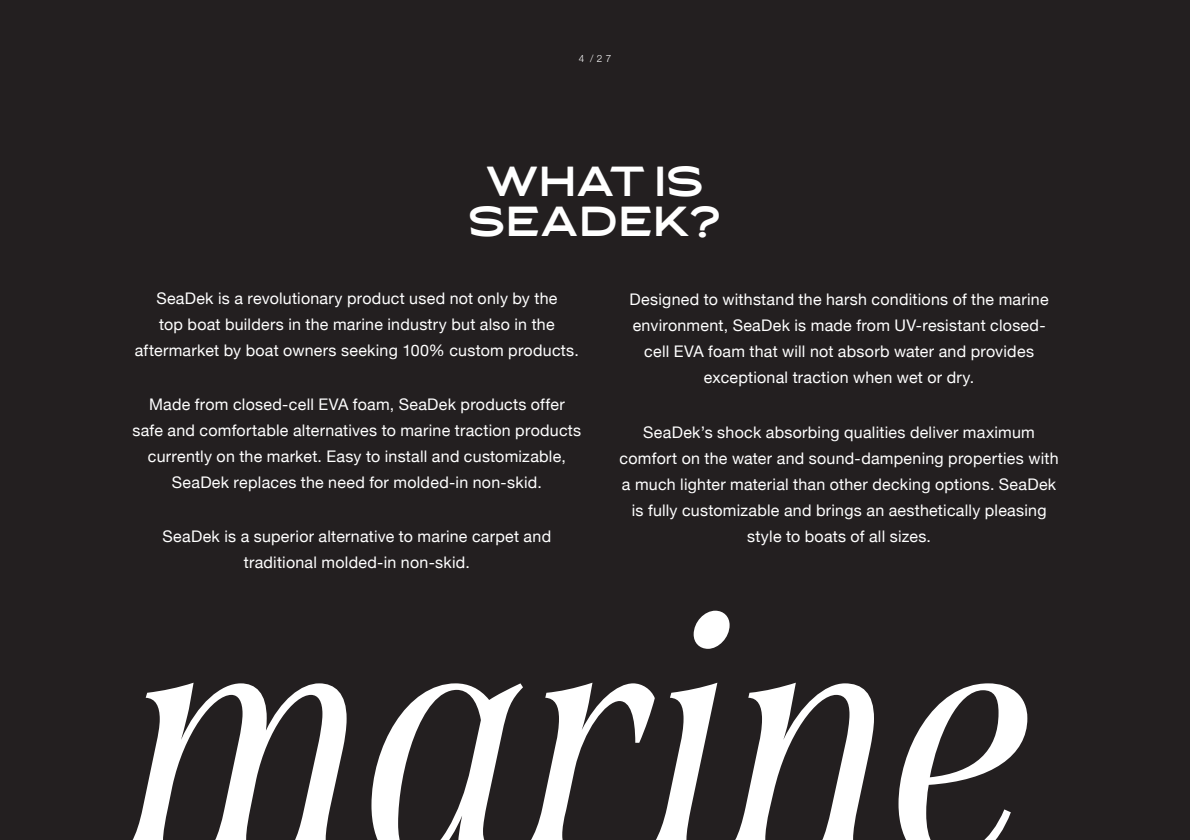
<style>
.page{position:relative;width:1190px;height:840px;background:#231f20}
.page>*{position:absolute;margin:0;border:0;box-sizing:border-box;transform-origin:0 0}
.t1{font:italic 360px "FONTSPRINGDEMO Span Cond";color:#fff}
.t2{font:40px/40px "Asterone DEMO";letter-spacing:-.01em;color:#fff;text-align:center}
.t3{font:16px/26px "Helvetica Neue";letter-spacing:.015em;color:#fff;text-align:center}
.t4{font:300 10px "Helvetica Neue";color:#fff}
</style>
<div class="page">
<p class="t4" style="left:579px;top:50px;width:34px">4 /27</p>
<h2 class="t2" style="left:467px;top:164px;width:257px">WHAT IS<br>SEADEK?</h2>
<p class="t3" style="left:135px;top:284px;width:446px">SeaDek is a revolutionary product used not only by the<br>top boat builders in the marine industry but also in the aftermarket by boat owners seeking 100% custom products.</p>
<p class="t3" style="left:133px;top:390px;width:450px">Made from closed-cell EVA foam, SeaDek products offer safe and comfortable alternatives to marine traction products currently on the market. Easy to install and customizable, SeaDek replaces the need for molded-in non-skid.</p>
<p class="t3" style="left:163px;top:523px;width:390px">SeaDek is a superior alternative to marine carpet and traditional molded-in non-skid.</p>
<p class="t3" style="left:630px;top:285px;width:421px">Designed to withstand the harsh conditions of the marine environment, SeaDek is made from UV-resistant closed&shy;cell EVA foam that will not absorb water and provides exceptional traction when wet or dry.</p>
<p class="t3" style="left:620px;top:418px;width:440px">SeaDek’s shock absorbing qualities deliver maximum comfort on the water and sound-dampening properties with a much lighter material than other decking options. SeaDek is fully customizable and brings an aesthetically pleasing style to boats of all sizes.</p>
<h1 class="t1" style="left:141px;top:598px;width:910px">marine</h1>
</div>
